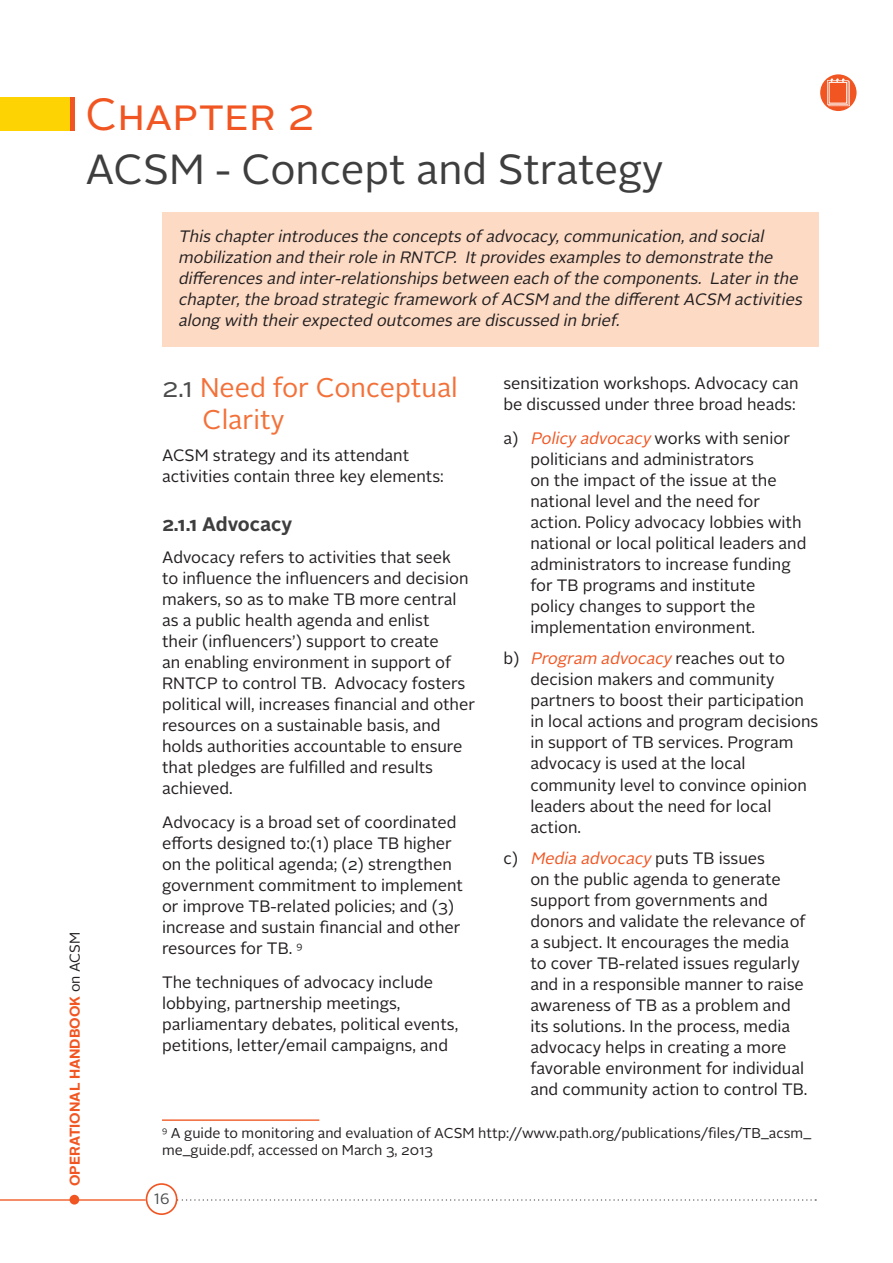
<style>
.page{position:relative;width:893px;height:1263px;background:#fff}
.page>*{position:absolute;margin:0;border:0;box-sizing:border-box;transform-origin:0 0}
.t1{font:45px "Alright Sans";color:#f15622}
.t2{font:42px "Alright Sans";letter-spacing:-.005em;color:#3e3e3f}
.t3{font:27px/32.4px "Alright Sans";color:#f37139}
.t4{font:700 19.5px "Alright Sans";color:#3e3e3f}
.t5{font:16.5px/21px "Alright Sans";color:#231f20}
.t6{font:italic 16.5px/21px "Alright Sans";color:#231f20}
.t7{font:15px "Alright Sans";color:#4b4c4d}
.t8{font:14.25px/17.1px "Alright Sans";color:#231f20}
.t9{font:700 14.25px "Alright Sans";color:#f15622}
.s1{font-weight:400;color:#231f20}
.s2{color:#4b4c4d}
.s3{font-style:italic;color:#f15622}
</style>
<div class="page">
<svg style="left:177px;top:1199px;width:639px;height:2px"></svg>
<div style="left:146px;top:1183px;width:31px;height:32px;border:2px solid #f15622;border-radius:50%"></div>
<div style="left:70px;top:1195px;width:9px;height:9px;background:#f15622;border-radius:50%"></div>
<hr style="left:0;top:1199px;width:146px;height:2px;background:#f15622">
<svg style="left:820px;top:74px;width:36px;height:37px"></svg>
<svg style="left:827px;top:78px;width:23px;height:28px"></svg>
<div style="left:829px;top:82px;width:18px;height:21px;background:#f15622;border:1px solid #fff"></div>
<div style="left:162px;top:213px;width:657px;height:134px;background:#fddac4"></div>
<hr style="left:162px;top:1119px;width:157px;height:2px;background:#f15622">
<div style="left:0;top:97px;width:71px;height:34px;background:#fed304"></div>
<div style="left:70px;top:97px;width:5px;height:34px;background:#f15622"></div>
<h1 class="t1" style="left:86px;top:83px;width:231px">Chapter 2</h1>
<h2 class="t2" style="left:86px;top:141px;width:579px">ACSM - Concept and Strategy</h2>
<p class="t9" style="left:65px;top:1186px;width:256px;rotate:-90deg">Operational Handbook <span class="s1">on ACSM</span></p>
<p class="t6" style="left:178px;top:226px;width:630px">Thischapterintroducesthe conceptsofadvocacy,communication,and social mobilization and theirrole in RNTCP. Itprovidesexamplesto demonstrate the differencesand inter-relationshipsbetween each ofthe components. Laterin the chapter,the broad strategic framework ofACSM and the differentACSM activities along with theirexpected outcomesare discussed in brief.</p>
<h3 class="t3" style="left:202px;top:371px;width:257px;text-indent:-40px"><span class="s2">2.1</span> Need for Conceptual<br>Clarity</h3>
<p class="t5" style="left:162px;top:445px;width:283px">ACSM strategy and its attendant activities contain three key elements:</p>
<p class="t4" style="left:162px;top:511px;width:132px">2.1.1 Advocacy</p>
<p class="t5" style="left:162px;top:547px;width:315px">Advocacy refers to activities that seek<br>to influence the influencers and decision makers, so as to make TB more central as a public health agenda and enlist<br>their (influencers’) support to create<br>an enabling environment in support of RNTCP to control TB. Advocacy fosters political will, increases financial and other resources on a sustainable basis, and holds authorities accountable to ensure that pledges are fulfilled and results achieved.</p>
<p class="t5" style="left:162px;top:812px;width:302px">Advocacy is a broad set of coordinated efforts designed to:(1) place TB higher on the political agenda; (2) strengthen government commitment to implement or improve TB-related policies; and (3) increase and sustain financial and other resources for TB. <sup>9</sup></p>
<p class="t5" style="left:162px;top:972px;width:298px">The techniques of advocacy include lobbying, partnership meetings, parliamentary debates, political events, petitions, letter/email campaigns, and</p>
<p class="t5" style="left:503px;top:373px;width:297px">sensitization workshops. Advocacy can be discussed under three broad heads:</p>
<p class="t5" style="left:530px;top:428px;width:278px;text-indent:-27px">a) <span class="s3">Policy advocacy</span> works with senior politicians and administrators<br>on the impact of the issue at the national level and the need for action. Policy advocacy lobbies with national or local political leaders and administrators to increase funding for TB programs and institute<br>policy changes to support the implementation environment.</p>
<p class="t5" style="left:530px;top:648px;width:290px;text-indent:-27px">b ) <span class="s3">Program advocacy</span> r e a c h e s o u t t o decision makers and community partners to boost their participation in local actions and program decisions in support of TB services. Program advocacy is used at the local community level to convince opinion leaders about the need for local action.</p>
<p class="t5" style="left:530px;top:848px;width:279px;text-indent:-27px">c) <span class="s3">Media advocacy</span> puts TB issues<br>on the public agenda to generate support from governments and donors and validate the relevance of a subject. It encourages the media to cover TB-related issues regularly and in a responsible manner to raise awareness of TB as a problem and its solutions. In the process, media advocacy helps in creating a more favorable environment for individual and community action to control TB.</p>
<p class="t8" style="left:162px;top:1124px;width:651px"><sup>9</sup> A guide to monitoring and evaluation of ACSM http://www.path.org/publications/files/TB_acsm_ me_guide.pdf, accessed on March 3, 2013</p>
<p class="t7" style="left:154px;top:1189px;width:17px">16</p>
</div>
